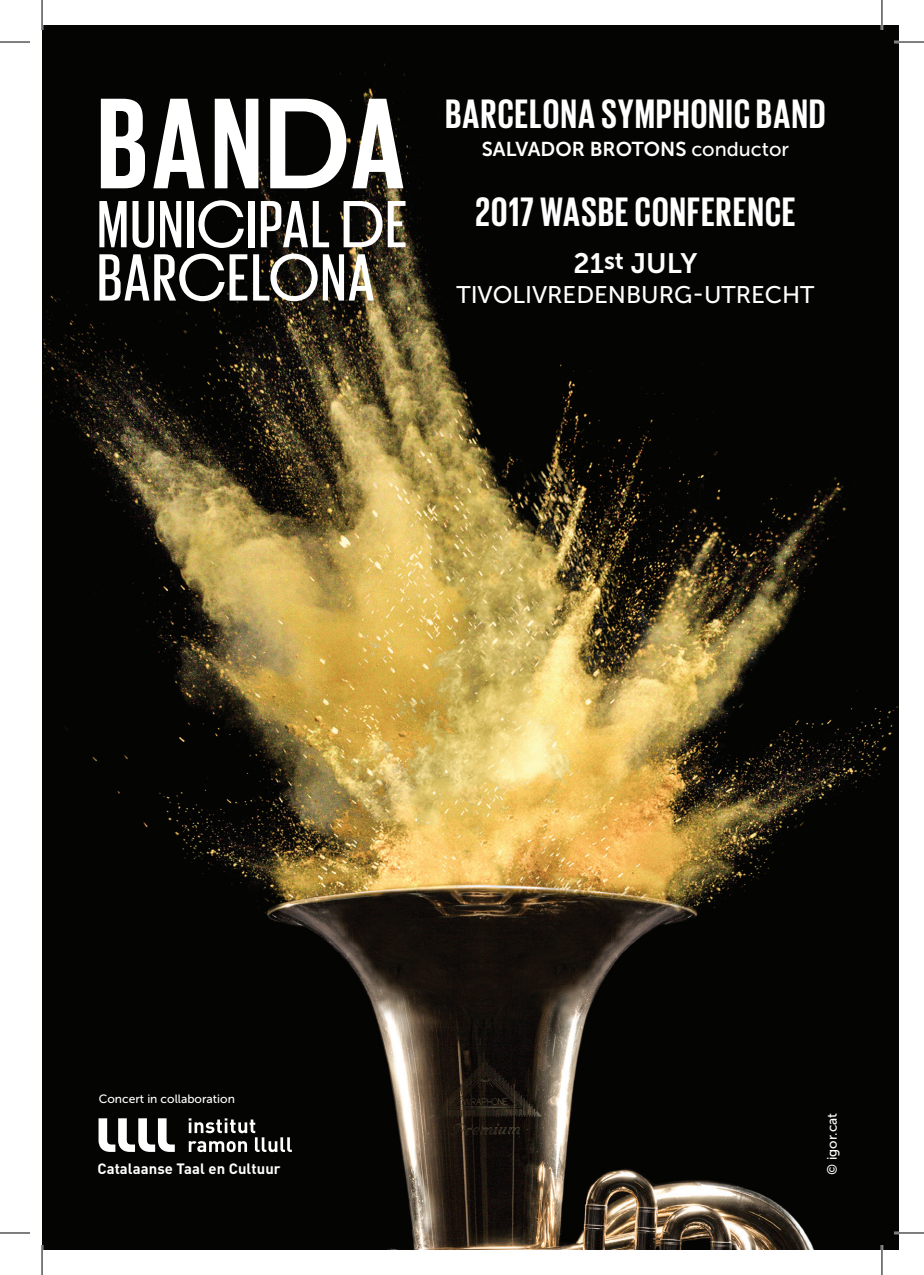
<style>
.page{position:relative;width:924px;height:1275px;background:#fff}
.page>*{position:absolute;margin:0;border:0;box-sizing:border-box;transform-origin:0 0}
.t1{font:700 132px "Giorgio Sans";letter-spacing:.04em;color:#fff}
.t2{font:500 68.2px/53.2px "Giorgio Sans";letter-spacing:.035em;color:#fff}
.t3{font:700 42px "Giorgio Sans";letter-spacing:.03em;color:#fff}
.t4{font:28px "Museo Sans 700";color:#fff}
.t5{font:24px "Museo Sans 500";color:#fff}
.t6{font:20px "Museo Sans 700";color:#fff}
.t7{font:700 14.8px "DIN Pro";letter-spacing:.005em;color:#fff}
.t8{font:13.6px "Museo Sans 500";color:#fff}
.t9{font:12px "Museo Sans 500";color:#fff}
.s1{font-family:"Museo Sans 500"}
.s2{font-size:24px}
</style>
<div class="page">
<img style="left:42px;top:25px;width:856px;height:1225px">
<svg style="left:189px;top:1118px;width:103px;height:34px"></svg>
<svg style="left:98px;top:1118px;width:77px;height:34px"></svg>
<hr style="left:893px;top:41px;width:30px;height:2px;background:#fff">
<hr style="left:893px;top:1231px;width:30px;height:3px;background:#fff">
<hr style="left:880px;top:0;width:2px;height:30px;background:#fff">
<hr style="left:880px;top:1245px;width:2px;height:30px;background:#fff">
<hr style="left:0;top:42px;width:30px;height:1px;background:#000">
<hr style="left:893px;top:42px;width:30px;height:1px;background:#000">
<hr style="left:0;top:1232px;width:30px;height:1px;background:#000">
<hr style="left:893px;top:1232px;width:30px;height:1px;background:#000">
<hr style="left:42px;top:0;width:1px;height:30px;background:#000">
<hr style="left:42px;top:1245px;width:1px;height:30px;background:#000">
<hr style="left:881px;top:0;width:1px;height:30px;background:#000">
<hr style="left:881px;top:1245px;width:1px;height:30px;background:#000">
<h1 class="t1" style="left:97px;top:77px;width:308px">BANDA</h1>
<h2 class="t2" style="left:97px;top:196px;width:311px">MUNICIPAL DE<br>BARCELONA</h2>
<p class="t3" style="left:445px;top:93px;width:381px">BARCELONA SYMPHONIC BAND</p>
<p class="t6" style="left:481px;top:138px;width:308px">SALVADOR BROTONS <span class="s1">conductor</span></p>
<p class="t3" style="left:475px;top:191px;width:321px">2017 WASBE CONFERENCE</p>
<p class="t4" style="left:573px;top:247px;width:125px">21<span class="s2">st</span> JULY</p>
<p class="t5" style="left:456px;top:281px;width:359px">TIVOLIVREDENBURG-UTRECHT</p>
<p class="t9" style="left:99px;top:1092px;width:138px">Concert in collaboration</p>
<p class="t7" style="left:97px;top:1158px;width:184px">Catalaanse Taal en Cultuur</p>
<p class="t8" style="left:824px;top:1174px;width:63px;rotate:-90deg">© igor.cat</p>
</div>
